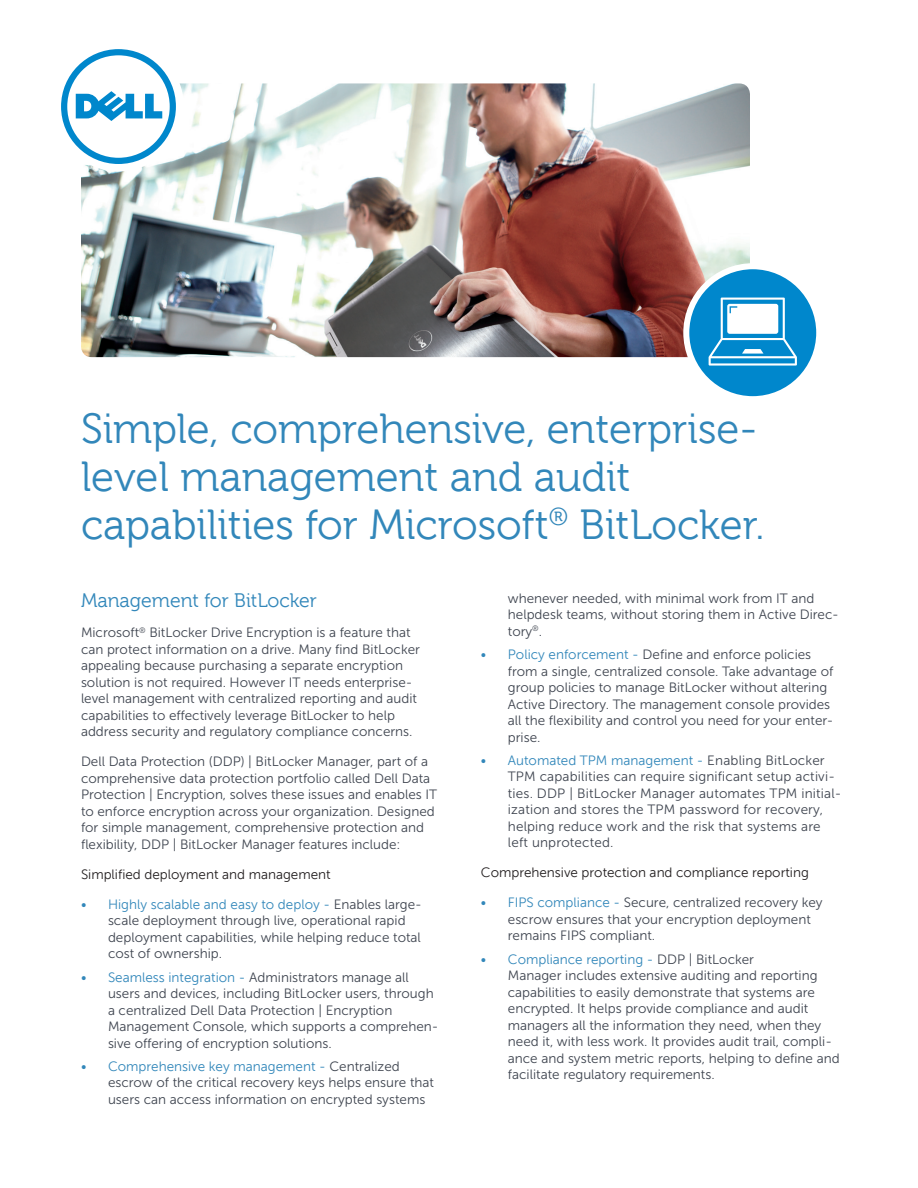
<style>
.page{position:relative;width:918px;height:1188px;background:#fff}
.page>*{position:absolute;margin:0;border:0;box-sizing:border-box;transform-origin:0 0}
.t1{font:42px/48px "Museo For Dell";color:#3287ba}
.Sub_Head_1_Serif_Mus{font:19.5px "Museo For Dell";color:#3287ba}
.Body_copy_Sans_Museo{font:13.5px/16.5px "Museo Sans For Dell 300";color:#3e444f}
.Body_copy_Sans_Museo-2{font:13.5px "Museo Sans For Dell";color:#231f20}
.s1{font-family:"Museo Sans For Dell";color:#3287ba}
</style>
<div class="page">
<img style="left:81px;top:83px;width:669px;height:274px">
<div style="left:53px;top:41px;width:131px;height:130px;border:16px solid #fff;border-radius:50%"></div>
<svg style="left:61px;top:49px;width:115px;height:115px"></svg>
<div style="left:686px;top:266px;width:133px;height:133px;background:#0087cc;border-radius:50%"></div>
<div style="left:683px;top:263px;width:139px;height:139px;border:6px solid #fff;border-radius:50%"></div>
<svg style="left:709px;top:298px;width:88px;height:68px"></svg>
<p class="t1" style="left:81px;top:406px;width:685px">Simple, comprehensive, enterprise&shy;level management and audit capabilities for Microsoft<sup>®</sup> BitLocker.</p>
<p class="Sub_Head_1_Serif_Mus" style="left:81px;top:590px;width:238px">Management for BitLocker</p>
<p class="Body_copy_Sans_Museo" style="left:81px;top:625px;width:340px">Microsoft<sup>®</sup> BitLocker Drive Encryption is a feature that can protect information on a drive. Many find BitLocker appealing because purchasing a separate encryption solution is not required. However IT needs enterprise&shy;level management with centralized reporting and audit capabilities to effectively leverage BitLocker to help address security and regulatory compliance concerns.</p>
<p class="Body_copy_Sans_Museo" style="left:81px;top:754px;width:358px">Dell Data Protection (DDP) | BitLocker Manager, part of a comprehensive data protection portfolio called Dell Data Protection | Encryption, solves these issues and enables IT to enforce encryption across your organization. Designed for simple management, comprehensive protection and flexibility, DDP | BitLocker Manager features include:</p>
<p class="Body_copy_Sans_Museo-2" style="left:81px;top:867px;width:251px">Simplified deployment and management</p>
<p class="Body_copy_Sans_Museo" style="left:108px;top:896px;width:315px;text-indent:-27px"><span class="s1">• Highly scalable and easy to deploy -</span> Enables large&shy;scale deployment through live, operational rapid deployment capabilities, while helping reduce total cost of ownership.</p>
<p class="Body_copy_Sans_Museo" style="left:108px;top:969px;width:332px;text-indent:-27px"><span class="s1">• Seamless integration -</span> Administrators manage all users and devices, including BitLocker users, through a centralized Dell Data Protection | Encryption Management Console, which supports a comprehen&shy;sive offering of encryption solutions.</p>
<p class="Body_copy_Sans_Museo" style="left:108px;top:1058px;width:328px;text-indent:-27px"><span class="s1">• Comprehensive key management -</span> Centralized escrow of the critical recovery keys helps ensure that users can access information on encrypted systems</p>
<p class="Body_copy_Sans_Museo" style="left:508px;top:590px;width:332px">whenever needed, with minimal work from IT and helpdesk teams, without storing them in Active Direc&shy;tory<sup>®</sup>.</p>
<p class="Body_copy_Sans_Museo" style="left:508px;top:646px;width:327px;text-indent:-27px"><span class="s1">• Policy enforcement -</span> Define and enforce policies from a single, centralized console. Take advantage of group policies to manage BitLocker without altering Active Directory. The management console provides all the flexibility and control you need for your enter&shy;prise.</p>
<p class="Body_copy_Sans_Museo" style="left:508px;top:752px;width:335px;text-indent:-27px"><span class="s1">• Automated TPM management -</span> Enabling BitLocker TPM capabilities can require significant setup activi&shy;ties. DDP | BitLocker Manager automates TPM initial&shy;ization and stores the TPM password for recovery, helping reduce work and the risk that systems are left unprotected.</p>
<p class="Body_copy_Sans_Museo-2" style="left:481px;top:865px;width:330px">Comprehensive protection and compliance reporting</p>
<p class="Body_copy_Sans_Museo" style="left:508px;top:895px;width:316px;text-indent:-27px"><span class="s1">• FIPS compliance -</span> Secure, centralized recovery key escrow ensures that your encryption deployment remains FIPS compliant.</p>
<p class="Body_copy_Sans_Museo" style="left:508px;top:951px;width:333px;text-indent:-27px"><span class="s1">• Compliance reporting -</span> DDP | BitLocker<br>Manager includes extensive auditing and reporting capabilities to easily demonstrate that systems are encrypted. It helps provide compliance and audit managers all the information they need, when they need it, with less work. It provides audit trail, compli&shy;ance and system metric reports, helping to define and facilitate regulatory requirements.</p>
</div>
